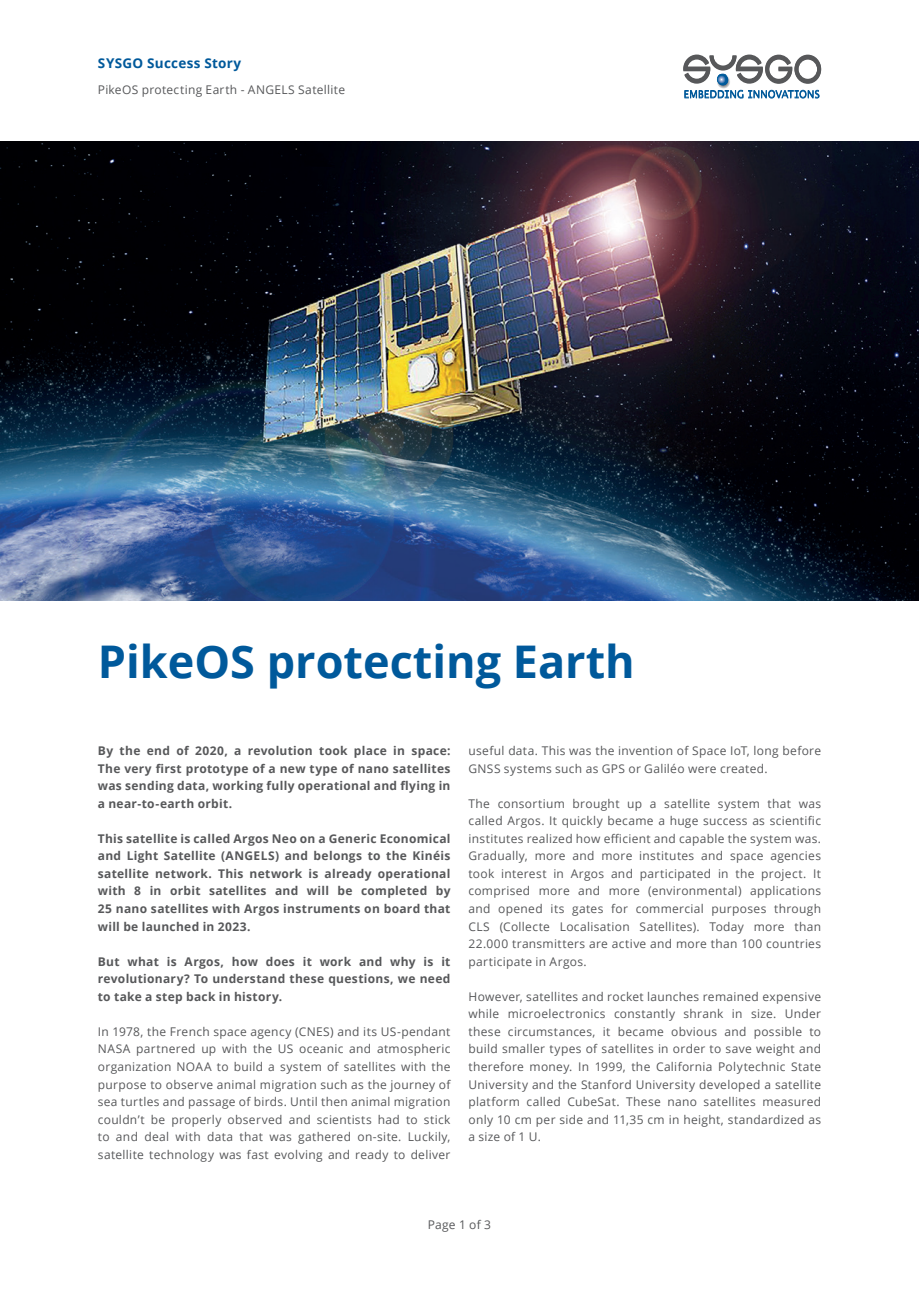
<style>
.page{position:relative;width:919px;height:1289px;background:#fff}
.page>*{position:absolute;margin:0;border:0;box-sizing:border-box;transform-origin:0 0}
.t1{font:700 45px "Open Sans";color:#00599b}
.t2{font:700 13.5px "Open Sans";letter-spacing:.02em;color:#00599b}
._1_Aufzählung{font:12px/17.5px "Open Sans";letter-spacing:.025em;color:#57585a;text-align:justify}
._1_Aufzählung-2{font:700 12px/17.5px "Open Sans";letter-spacing:.025em;color:#57585a;text-align:justify}
</style>
<div class="page">
<svg style="left:716px;top:75px;width:14px;height:14px"></svg>
<div style="left:717px;top:74px;width:11px;height:12px;background:#00599a;border-radius:50%"></div>
<svg style="left:683px;top:55px;width:138px;height:29px"></svg>
<svg style="left:684px;top:90px;width:135px;height:9px"></svg>
<img style="left:0;top:141px;width:918px;height:459px">
<p class="t2" style="left:98px;top:54px;width:145px">SYSGO Success Story</p>
<p class="_1_Aufzählung" style="left:98px;top:80px;width:249px">PikeOS protecting Earth - ANGELS Satellite</p>
<p class="t1" style="left:98px;top:629px;width:538px">PikeOS protecting Earth</p>
<p class="_1_Aufzählung-2" style="left:98px;top:741px;width:354px">By the end of 2020, a revolution took place in space:<br>The very first prototype of a new type of nano satellites was sending data, working fully operational and flying in a near-to-earth orbit.</p>
<p class="_1_Aufzählung-2" style="left:98px;top:829px;width:354px">This satellite is called Argos Neo on a Generic Economical and Light Satellite (ANGELS) and belongs to the Kinéis satellite network. This network is already operational with 8 in orbit satellites and will be completed by 25 nano satellites with Argos instruments on board that will be launched in 2023.</p>
<p class="_1_Aufzählung-2" style="left:98px;top:952px;width:354px">But what is Argos, how does it work and why is it revolutionary? To understand these questions, we need to take a step back in history.</p>
<p class="_1_Aufzählung" style="left:98px;top:1022px;width:354px">In 1978, the French space agency (CNES) and its US-pendant NASA partnered up with the US oceanic and atmospheric organization NOAA to build a system of satellites with the purpose to observe animal migration such as the journey of sea turtles and passage of birds. Until then animal migration couldn’t be properly observed and scientists had to stick to and deal with data that was gathered on-site. Luckily, satellite technology was fast evolving and ready to deliver</p>
<p class="_1_Aufzählung" style="left:468px;top:741px;width:354px">useful data. This was the invention of Space IoT, long before<br>GNSS systems such as GPS or Galiléo were created.</p>
<p class="_1_Aufzählung" style="left:468px;top:794px;width:354px">The consortium brought up a satellite system that was called Argos. It quickly became a huge success as scientific institutes realized how efficient and capable the system was.<br>Gradually, more and more institutes and space agencies took interest in Argos and participated in the project. It comprised more and more (environmental) applications and opened its gates for commercial purposes through CLS (Collecte Localisation Satellites). Today more than 22.000 transmitters are active and more than 100 countries participate in Argos.</p>
<p class="_1_Aufzählung" style="left:468px;top:987px;width:354px">However, satellites and rocket launches remained expensive while microelectronics constantly shrank in size. Under these circumstances, it became obvious and possible to build smaller types of satellites in order to save weight and therefore money. In 1999, the California Polytechnic State University and the Stanford University developed a satellite platform called CubeSat. These nano satellites measured only 10 cm per side and 11,35 cm in height, standardized as a size of 1 U.</p>
<p class="_1_Aufzählung" style="left:428px;top:1215px;width:65px">Page 1 of 3</p>
</div>
